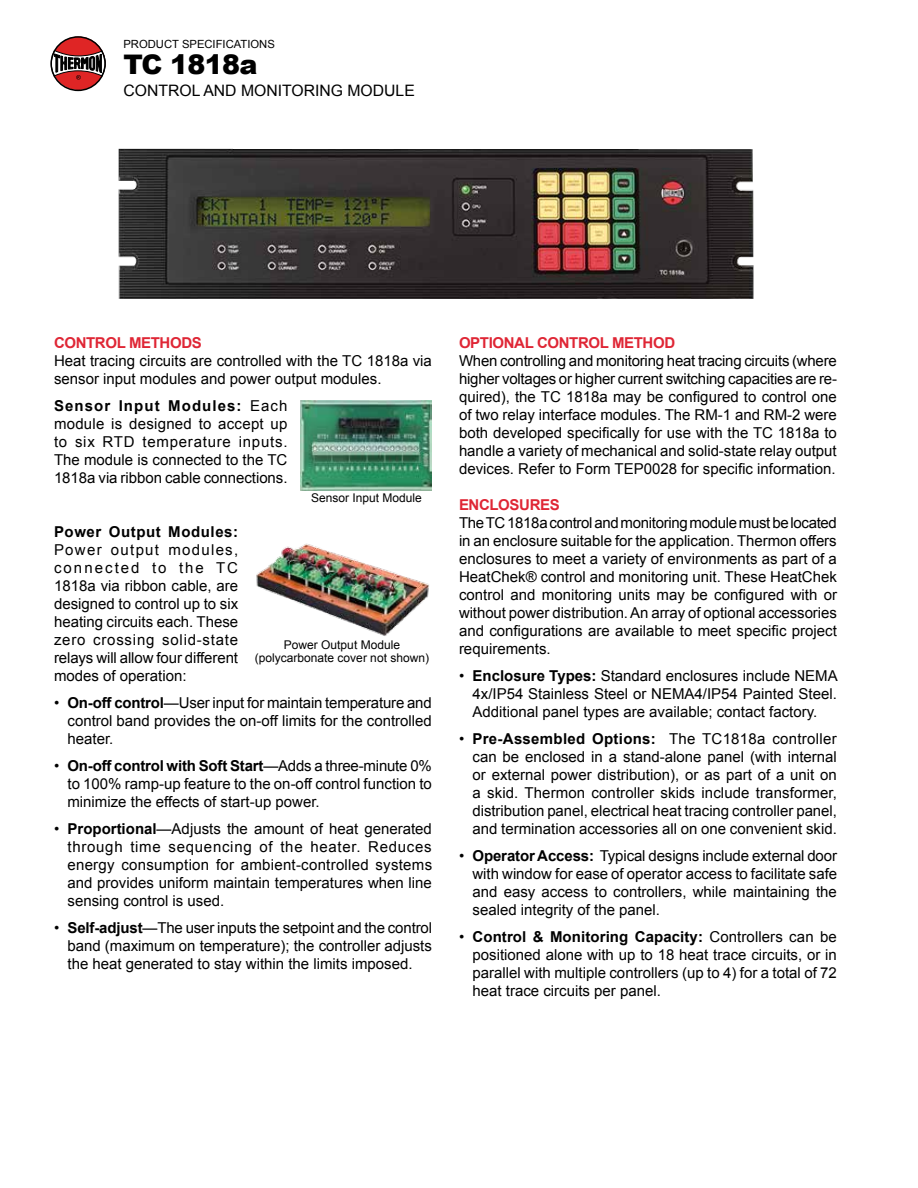
<style>
.page{position:relative;width:918px;height:1188px;background:#fff}
.page>*{position:absolute;margin:0;border:0;box-sizing:border-box;transform-origin:0 0}
.t1{font:900 27px "Arial";letter-spacing:-.025em;color:#000}
.t2{font:15.75px "Arial";color:#000}
.t3{font:15px/18px "Arial";color:#000;text-align:justify}
.t4{font:700 15px "Arial";letter-spacing:-.025em;color:#df2635}
.t5{font:700 15px "Arial";letter-spacing:.04em;color:#000}
.t6{font:12px/13.5px "Arial";color:#000;text-align:center}
.t7{font:11.25px "Arial";color:#010101}
.s1{font-weight:700}
</style>
<div class="page">
<div style="left:52px;top:37px;width:53px;height:53px;background:#df2525;border-radius:50%"></div>
<svg style="left:51px;top:50px;width:55px;height:30px"></svg>
<div style="left:50px;top:36px;width:56px;height:55px;border:2px solid #000;border-radius:50%"></div>
<img style="left:301px;top:400px;width:131px;height:90px">
<img style="left:256px;top:543px;width:173px;height:93px">
<img style="left:118px;top:148px;width:636px;height:151px">
<p class="t7" style="left:123px;top:36px;width:153px">PRODUCT SPECIFICATIONS</p>
<h1 class="t1" style="left:123px;top:45px;width:135px">TC 1818a</h1>
<p class="t2" style="left:123px;top:80px;width:293px">CONTROL AND MONITORING MODULE</p>
<p class="t4" style="left:54px;top:333px;width:149px">CONTROL METHODS</p>
<p class="t3" style="left:54px;top:352px;width:379px">Heat tracing circuits are controlled with the TC 1818a via sensor input modules and power output modules.</p>
<p class="t3" style="left:54px;top:397px;width:235px"><span class="s1">Sensor Input Modules:</span> Each module is designed to accept up to six RTD temperature inputs.<br>The module is connected to the TC 1818a via ribbon cable connections.</p>
<p class="t6" style="left:311px;top:491px;width:112px">Sensor Input Module</p>
<p class="t5" style="left:54px;top:522px;width:186px">Power Output Modules:</p>
<p class="t3" style="left:54px;top:541px;width:186px">Power output modules, connected to the TC 1818a via ribbon cable, are designed to control up to six heating circuits each. These zero crossing solid-state relays will allow four different modes of operation:</p>
<p class="t3" style="left:68px;top:694px;width:366px;text-indent:-14px">• <span class="s1">On-off control</span>—User input for maintain temperature and control band provides the on-off limits for the controlled heater.</p>
<p class="t3" style="left:68px;top:757px;width:366px;text-indent:-14px">• <span class="s1">On-off control with Soft Start</span>—Adds a three-minute 0% to 100% ramp-up feature to the on-off control function to minimize the effects of start-up power.</p>
<p class="t3" style="left:68px;top:820px;width:366px;text-indent:-14px">• <span class="s1">Proportional</span>—Adjusts the amount of heat generated through time sequencing of the heater. Reduces energy consumption for ambient-controlled systems and provides uniform maintain temperatures when line sensing control is used.</p>
<p class="t3" style="left:68px;top:919px;width:366px;text-indent:-14px">• <span class="s1">Self-adjust</span>—The user inputs the setpoint and the control band (maximum on temperature); the controller adjusts the heat generated to stay within the limits imposed.</p>
<p class="t6" style="left:255px;top:638px;width:176px">Power Output Module (polycarbonate cover not shown)</p>
<p class="t4" style="left:459px;top:333px;width:218px">OPTIONAL CONTROL METHOD</p>
<p class="t3" style="left:459px;top:352px;width:380px">When controlling and monitoring heat tracing circuits (where higher voltages or higher current switching capacities are re&shy;quired), the TC 1818a may be configured to control one of two relay interface modules. The RM-1 and RM-2 were both developed specifically for use with the TC 1818a to handle a variety of mechanical and solid-state relay output devices. Refer to Form TEP0028 for specific information.</p>
<p class="t4" style="left:459px;top:495px;width:102px">ENCLOSURES</p>
<p class="t3" style="left:459px;top:514px;width:380px">The TC 1818a control and monitoring module must be located in an enclosure suitable for the application. Thermon offers enclosures to meet a variety of environments as part of a HeatChek® control and monitoring unit. These HeatChek control and monitoring units may be configured with or without power distribution. An array of optional accessories and configurations are available to meet specific project requirements.</p>
<p class="t3" style="left:472px;top:667px;width:367px;text-indent:-14px">• <span class="s1">Enclosure Types:</span> Standard enclosures include NEMA 4x/IP54 Stainless Steel or NEMA4/IP54 Painted Steel.<br>Additional panel types are available; contact factory.</p>
<p class="t3" style="left:472px;top:730px;width:366px;text-indent:-14px">• <span class="s1">Pre-Assembled Options:</span> The TC1818a controller can be enclosed in a stand-alone panel (with internal or external power distribution), or as part of a unit on a skid. Thermon controller skids include transformer, distribution panel, electrical heat tracing controller panel, and termination accessories all on one convenient skid.</p>
<p class="t3" style="left:472px;top:847px;width:366px;text-indent:-14px">• <span class="s1">Operator Access:</span> Typical designs include external door with window for ease of operator access to facilitate safe and easy access to controllers, while maintaining the sealed integrity of the panel.</p>
<p class="t3" style="left:472px;top:928px;width:366px;text-indent:-14px">• <span class="s1">Control &amp; Monitoring Capacity:</span> Controllers can be positioned alone with up to 18 heat trace circuits, or in parallel with multiple controllers (up to 4) for a total of 72 heat trace circuits per panel.</p>
</div>
